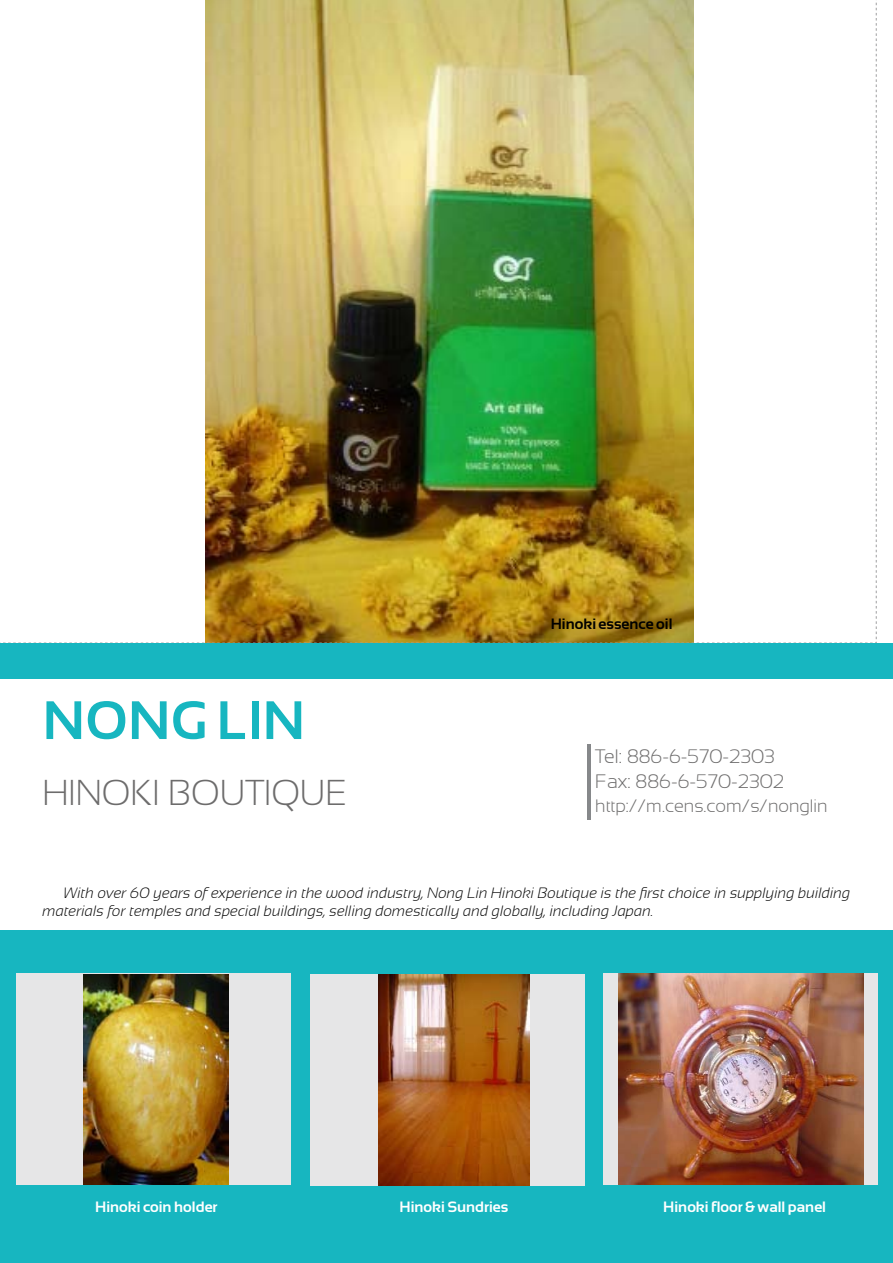
<style>
.page{position:relative;width:893px;height:1263px;background:#fff}
.page>*{position:absolute;margin:0;border:0;box-sizing:border-box;transform-origin:0 0}
.t1{font:700 54px "Sansation";color:#17b6c0}
.t2{font:300 36px "Sansation";color:#6d6c6c}
.t3{font:300 19.5px/25.5px "Sansation";color:#6d6c6c}
.t4{font:300 18px "Sansation";color:#6d6c6c}
.t5{font:italic 300 15px/18px "Sansation";color:#000}
.t6{font:700 15px "Sansation";color:#fff}
.t7{font:700 15px "Sansation";color:#000}
</style>
<div class="page">
<img style="left:0;top:0;width:877px;height:643px">
<div style="left:0;top:643px;width:893px;height:620px;background:#17b6c0"></div>
<div style="left:0;top:679px;width:893px;height:251px;background:#fff"></div>
<div style="left:17px;top:973px;width:274px;height:212px;background:#e6e6e7"></div>
<img style="left:84px;top:974px;width:145px;height:211px">
<div style="left:310px;top:974px;width:274px;height:212px;background:#e6e6e7"></div>
<img style="left:379px;top:974px;width:150px;height:212px">
<div style="left:604px;top:973px;width:274px;height:212px;background:#e6e6e7"></div>
<img style="left:619px;top:973px;width:244px;height:212px">
<hr style="left:587px;top:744px;width:3px;height:76px;background:#86888a">
<h1 class="t1" style="left:43px;top:690px;width:264px">NONG LIN</h1>
<h2 class="t2" style="left:43px;top:772px;width:306px">HINOKI BOUTIQUE</h2>
<p class="t7" style="left:551px;top:616px;width:123px">Hinoki essence oil</p>
<h3 class="t3" style="left:595px;top:743px;width:190px">Tel: 886-6-570-2303<br>Fax: 886-6-570-2302</h3>
<p class="t4" style="left:595px;top:796px;width:234px">http://m.cens.com/s/nonglin</p>
<p class="t5" style="left:43px;top:883px;width:809px;text-indent:21px">With over 60 years of experience in the wood industry, Nong Lin Hinoki Boutique is the first choice in supplying building materials for temples and special buildings, selling domestically and globally, including Japan.</p>
<p class="t6" style="left:95px;top:1199px;width:124px">Hinoki coin holder</p>
<p class="t6" style="left:400px;top:1199px;width:110px">Hinoki Sundries</p>
<p class="t6" style="left:663px;top:1199px;width:164px">Hinoki floor &amp; wall panel</p>
</div>
